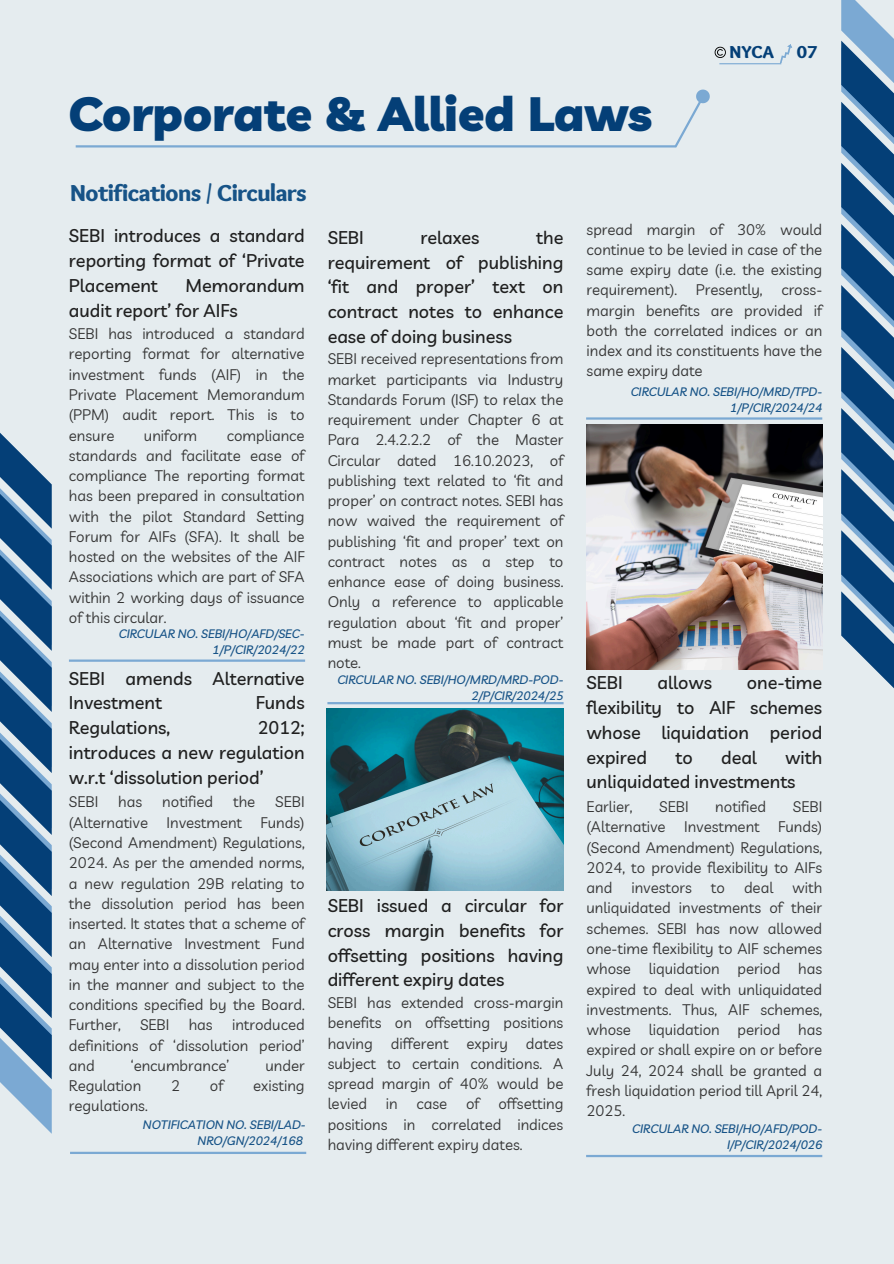
<style>
.page{position:relative;width:894px;height:1264px;background:#fff}
.page>*{position:absolute;margin:0;border:0;box-sizing:border-box;transform-origin:0 0}
.t1{font:900 48px "Livvic";color:#043f77}
.t2{font:900 24px "Sukar";letter-spacing:-.02em;color:#175387}
.t3{font:500 18px/24.8px "Livvic";color:#202020;text-align:justify}
.t4{font:900 18px "Sukar";color:#043f77}
.t5{font:15px/20.2px "Livvic";color:#353535;text-align:justify}
.t6{font:italic 500 12px/16px "Livvic";color:#175387;text-align:right}
</style>
<div class="page">
<div style="left:0;top:0;width:893px;height:1263px;background:#e5ecef"></div>
<svg style="left:841px;top:0;width:52px;height:688px"></svg>
<svg style="left:0;top:433px;width:52px;height:700px"></svg>
<svg style="left:780px;top:44px;width:12px;height:20px"></svg>
<hr style="left:719px;top:63px;width:62px;height:1px;background:#7ba9d3">
<svg style="left:714px;top:47px;width:11px;height:11px"></svg>
<svg style="left:672px;top:90px;width:37px;height:58px"></svg>
<hr style="left:76px;top:145px;width:599px;height:2px;background:#7ba9d3">
<hr style="left:69px;top:659px;width:236px;height:2px;background:#7ba9d3">
<hr style="left:327px;top:702px;width:236px;height:2px;background:#7ba9d3">
<hr style="left:586px;top:417px;width:236px;height:2px;background:#7ba9d3">
<hr style="left:586px;top:1154px;width:236px;height:3px;background:#7ba9d3">
<hr style="left:70px;top:1151px;width:236px;height:2px;background:#7ba9d3">
<img style="left:327px;top:708px;width:236px;height:182px">
<img style="left:586px;top:424px;width:236px;height:246px">
<p class="t1" style="left:69px;top:83px;width:584px">Corporate &amp; Allied Laws</p>
<p class="t2" style="left:70px;top:179px;width:238px">Notifications / Circulars</p>
<p class="t4" style="left:729px;top:41px;width:46px">NYCA</p>
<p class="t4" style="left:796px;top:42px;width:22px">07</p>
<p class="t3" style="left:69px;top:223px;width:237px">SEBI introduces a standard reporting format of ‘Private Placement</p>
<p class="t3" style="left:69px;top:273px;width:237px;text-indent:116px">Memorandum audit report’ for AIFs</p>
<p class="t5" style="left:69px;top:323px;width:237px">SEBI has introduced a standard reporting format for alternative investment funds (AIF) in the Private Placement Memorandum (PPM) audit report. This is to ensure</p>
<p class="t5" style="left:144px;top:425px;width:55px">uniform</p>
<p class="t5" style="left:69px;top:425px;width:237px;text-indent:158px">compliance standards and facilitate ease of compliance The reporting format has been prepared in consultation with the pilot Standard Setting Forum for AIFs (SFA). It shall be hosted on the websites of the AIF Associations which are part of SFA within 2 working days of issuance of this circular.</p>
<h1 class="t6" style="left:119px;top:625px;width:187px">CIRCULAR NO. SEBI/HO/AFD/SEC-<br>1/P/CIR/2024/22</h1>
<p class="t3" style="left:69px;top:665px;width:237px">SEBI amends Alternative<br>Investment</p>
<p class="t3" style="left:256px;top:690px;width:50px">Funds</p>
<p class="t3" style="left:69px;top:715px;width:103px">Regulations,</p>
<p class="t3" style="left:69px;top:715px;width:237px;text-indent:189px">2012; introduces a new regulation w.r.t ‘dissolution period’</p>
<p class="t5" style="left:69px;top:791px;width:31px">SEBI</p>
<p class="t5" style="left:118px;top:791px;width:25px">has</p>
<p class="t5" style="left:162px;top:791px;width:52px">notified</p>
<p class="t5" style="left:233px;top:791px;width:24px">the</p>
<p class="t5" style="left:69px;top:791px;width:237px;text-indent:206px">SEBI (Alternative Investment Funds) (Second Amendment) Regulations, 2024. As per the amended norms, a new regulation 29B relating to the dissolution period has been inserted. It states that a scheme of an Alternative Investment Fund may enter into a dissolution period in the manner and subject to the conditions specified by the Board.<br>Further,</p>
<p class="t5" style="left:69px;top:1014px;width:237px;text-indent:163px">introduced definitions of ‘dissolution period’ and</p>
<p class="t5" style="left:140px;top:1014px;width:31px">SEBI</p>
<p class="t5" style="left:189px;top:1014px;width:25px">has</p>
<p class="t5" style="left:131px;top:1055px;width:100px">‘encumbrance’</p>
<p class="t5" style="left:265px;top:1055px;width:41px">under</p>
<p class="t5" style="left:69px;top:1075px;width:74px">Regulation</p>
<p class="t5" style="left:171px;top:1075px;width:10px">2</p>
<p class="t5" style="left:210px;top:1075px;width:15px">of</p>
<p class="t5" style="left:253px;top:1075px;width:53px">existing</p>
<p class="t5" style="left:69px;top:1095px;width:80px">regulations.</p>
<p class="t6" style="left:143px;top:1116px;width:164px">NOTIFICATION NO. SEBI/LAD-<br>NRO/GN/2024/168</p>
<h4 class="t3" style="left:327px;top:224px;width:237px;text-indent:208px">the requirement of publishing ‘fit and proper’ text on contract notes to enhance ease of doing business</h4>
<h5 class="t5" style="left:327px;top:348px;width:237px">SEBI received representations from market participants via Industry Standards Forum (ISF) to relax the requirement under Chapter 6 at Para 2.4.2.2.2 of the Master Circular dated 16.10.2023, of publishing text related to ‘fit and proper’ on contract notes. SEBI has now waived the requirement of publishing ‘fit and proper’ text on contract notes as a step to enhance ease of doing business.<br>Only a reference to applicable regulation about ‘fit and proper’ must be made part of contract note.</h5>
<h4 class="t3" style="left:327px;top:224px;width:38px">SEBI</h4>
<h4 class="t3" style="left:420px;top:224px;width:61px">relaxes</h4>
<h2 class="t6" style="left:337px;top:671px;width:228px">CIRCULAR NO. SEBI/HO/MRD/MRD-POD-<br>2/P/CIR/2024/25</h2>
<h5 class="t3" style="left:327px;top:893px;width:237px">SEBI issued a circular for cross margin benefits for offsetting positions having different expiry dates</h5>
<p class="t5" style="left:327px;top:992px;width:237px">SEBI has extended cross-margin benefits on offsetting positions having different expiry dates subject to certain conditions. A spread margin of 40% would be levied</p>
<p class="t5" style="left:327px;top:1093px;width:237px;text-indent:171px">offsetting positions in correlated indices having different expiry dates.</p>
<p class="t5" style="left:386px;top:1093px;width:13px">in</p>
<p class="t5" style="left:416px;top:1093px;width:32px">case</p>
<p class="t5" style="left:466px;top:1093px;width:15px">of</p>
<h4 class="t5" style="left:586px;top:219px;width:237px">spread margin of 30% would continue to be levied in case of the same expiry date (i.e. the existing requirement).</h4>
<h4 class="t5" style="left:695px;top:279px;width:68px">Presently,</h4>
<h4 class="t5" style="left:586px;top:279px;width:237px;text-indent:195px">cross&shy;margin benefits are provided if both the correlated indices or an index and its constituents have the same expiry date</h4>
<h4 class="t6" style="left:630px;top:383px;width:193px">CIRCULAR NO. SEBI/HO/MRD/TPD-<br>1/P/CIR/2024/24</h4>
<h5 class="t3" style="left:586px;top:670px;width:38px">SEBI</h5>
<h5 class="t3" style="left:657px;top:670px;width:56px">allows</h5>
<h5 class="t3" style="left:586px;top:670px;width:237px;text-indent:160px">one-time flexibility to AIF schemes whose liquidation period expired</h5>
<h5 class="t3" style="left:586px;top:744px;width:237px;text-indent:199px">with unliquidated investments</h5>
<p class="t5" style="left:586px;top:796px;width:48px">Earlier,</p>
<p class="t5" style="left:659px;top:796px;width:31px">SEBI</p>
<p class="t5" style="left:715px;top:796px;width:52px">notified</p>
<h5 class="t3" style="left:675px;top:744px;width:19px">to</h5>
<h5 class="t3" style="left:720px;top:744px;width:37px">deal</h5>
<p class="t5" style="left:586px;top:796px;width:237px;text-indent:206px">SEBI (Alternative Investment Funds) (Second Amendment) Regulations, 2024, to provide flexibility to AIFs and</p>
<p class="t5" style="left:586px;top:877px;width:237px;text-indent:206px">with unliquidated investments of their schemes. SEBI has now allowed one-time flexibility to AIF schemes whose liquidation period has expired to deal with unliquidated investments. Thus, AIF schemes, whose liquidation period has expired or shall expire on or before July 24, 2024 shall be granted a fresh liquidation period till April 24, 2025.</p>
<p class="t5" style="left:631px;top:877px;width:62px">investors</p>
<p class="t5" style="left:710px;top:877px;width:16px">to</p>
<p class="t5" style="left:743px;top:877px;width:31px">deal</p>
<h4 class="t6" style="left:632px;top:1120px;width:191px">CIRCULAR NO. SEBI/HO/AFD/POD-<br>I/P/CIR/2024/026</h4>
</div>
